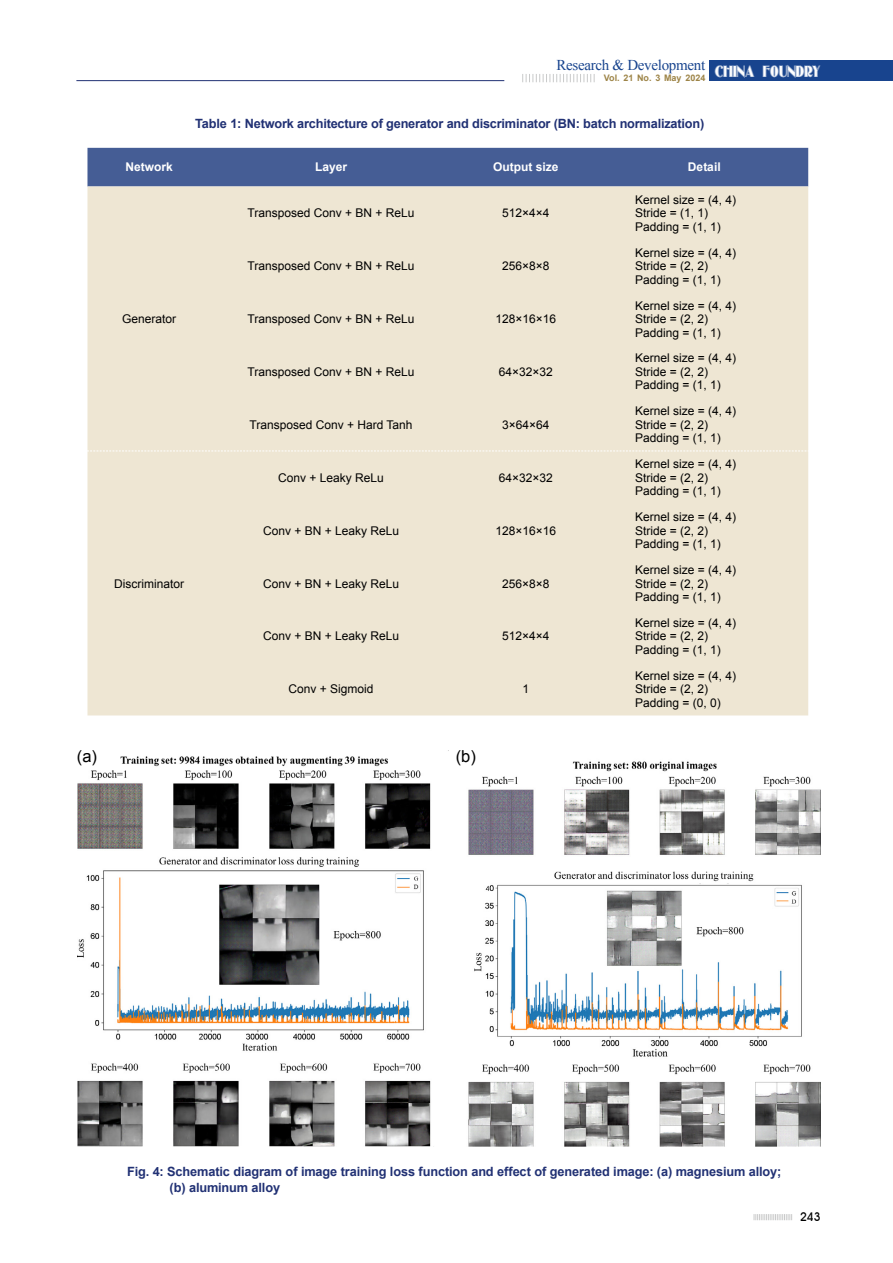
<style>
.page{position:relative;width:893px;height:1263px;background:#fff}
.page>*{position:absolute;margin:0;border:0;box-sizing:border-box;transform-origin:0 0}
.t1{font:16.5px "Arial";color:#000}
.t2{font:15.6px "Oldgate Lane Outline";color:#fff}
.t3{font:15px "Times New Roman";letter-spacing:-.02em;color:#18448e}
.t4{font:700 12.75px/16.4px "Arial";letter-spacing:-.015em;color:#213174}
.t5{font:12px/13.5px "Arial";color:#000}
.t6{font:700 12px "Arial";color:#fff}
.t7{font:500 12px "Avant Garde IT Cby BT";color:#000}
.t8{font:700 9px "Arial";color:#9d8447}
</style>
<div class="page">
<svg style="left:754px;top:1214px;width:38px;height:6px"></svg>
<div style="left:709px;top:60px;width:184px;height:21px;background:#18448e"></div>
<svg style="left:522px;top:74px;width:73px;height:8px"></svg>
<hr style="left:76px;top:80px;width:428px;height:1px;background:#213174">
<div style="left:87px;top:148px;width:721px;height:38px;background:#455d95"></div>
<div style="left:87px;top:186px;width:721px;height:529px;background:#eee6d3"></div>
<svg style="left:87px;top:451px;width:721px;height:1px"></svg>
<img style="left:78px;top:756px;width:742px;height:390px">
<div style="left:433px;top:750px;width:18px;height:407px;background:#fff"></div>
<p class="t3" style="left:556px;top:55px;width:150px">Research &amp; Development</p>
<p class="t8" style="left:604px;top:72px;width:103px">Vol. 21 No. 3 May 2024</p>
<h2 class="t2" style="left:715px;top:62px;width:107px">CHINA FOUNDRY</h2>
<p class="t4" style="left:195px;top:116px;width:511px">Table 1: Network architecture of generator and discriminator (BN: batch normalization)</p>
<p class="t6" style="left:125px;top:159px;width:49px">Network</p>
<p class="t6" style="left:315px;top:159px;width:34px">Layer</p>
<p class="t6" style="left:493px;top:159px;width:67px">Output size</p>
<p class="t6" style="left:688px;top:159px;width:34px">Detail</p>
<p class="t5" style="left:248px;top:206px;width:168px">Transposed Conv + BN + ReLu</p>
<p class="t5" style="left:502px;top:206px;width:49px">512×4×4</p>
<p class="t5" style="left:122px;top:312px;width:56px">Generator</p>
<p class="t5" style="left:114px;top:577px;width:71px">Discriminator</p>
<p class="t5" style="left:248px;top:259px;width:168px">Transposed Conv + BN + ReLu</p>
<p class="t5" style="left:502px;top:259px;width:49px">256×8×8</p>
<p class="t5" style="left:248px;top:312px;width:168px">Transposed Conv + BN + ReLu</p>
<p class="t5" style="left:495px;top:312px;width:62px">128×16×16</p>
<p class="t5" style="left:248px;top:365px;width:168px">Transposed Conv + BN + ReLu</p>
<p class="t5" style="left:499px;top:365px;width:56px">64×32×32</p>
<p class="t5" style="left:250px;top:418px;width:165px">Transposed Conv + Hard Tanh</p>
<p class="t5" style="left:502px;top:418px;width:49px">3×64×64</p>
<p class="t5" style="left:278px;top:471px;width:107px">Conv + Leaky ReLu</p>
<p class="t5" style="left:499px;top:471px;width:56px">64×32×32</p>
<p class="t5" style="left:263px;top:524px;width:138px">Conv + BN + Leaky ReLu</p>
<p class="t5" style="left:495px;top:524px;width:62px">128×16×16</p>
<p class="t5" style="left:263px;top:577px;width:138px">Conv + BN + Leaky ReLu</p>
<p class="t5" style="left:502px;top:577px;width:49px">256×8×8</p>
<p class="t5" style="left:263px;top:630px;width:138px">Conv + BN + Leaky ReLu</p>
<p class="t5" style="left:502px;top:630px;width:49px">512×4×4</p>
<p class="t5" style="left:289px;top:682px;width:87px">Conv + Sigmoid</p>
<p class="t5" style="left:523px;top:682px;width:8px">1</p>
<h1 class="t1" style="left:77px;top:746px;width:22px">(a)</h1>
<h1 class="t1" style="left:456px;top:746px;width:22px">(b)</h1>
<p class="t5" style="left:635px;top:193px;width:103px">Kernel size = (4, 4)<br>Stride = (1, 1)<br>Padding = (1, 1)</p>
<p class="t5" style="left:635px;top:246px;width:103px">Kernel size = (4, 4)<br>Stride = (2, 2)<br>Padding = (1, 1)</p>
<p class="t5" style="left:635px;top:299px;width:103px">Kernel size = (4, 4)<br>Stride = (2, 2)<br>Padding = (1, 1)</p>
<p class="t5" style="left:635px;top:352px;width:103px">Kernel size = (4, 4)<br>Stride = (2, 2)<br>Padding = (1, 1)</p>
<p class="t5" style="left:635px;top:404px;width:103px">Kernel size = (4, 4)<br>Stride = (2, 2)<br>Padding = (1, 1)</p>
<p class="t5" style="left:635px;top:457px;width:103px">Kernel size = (4, 4)<br>Stride = (2, 2)<br>Padding = (1, 1)</p>
<p class="t5" style="left:635px;top:510px;width:103px">Kernel size = (4, 4)<br>Stride = (2, 2)<br>Padding = (1, 1)</p>
<p class="t5" style="left:635px;top:563px;width:103px">Kernel size = (4, 4)<br>Stride = (2, 2)<br>Padding = (1, 1)</p>
<p class="t5" style="left:635px;top:616px;width:103px">Kernel size = (4, 4)<br>Stride = (2, 2)<br>Padding = (1, 1)</p>
<p class="t5" style="left:635px;top:669px;width:103px">Kernel size = (4, 4)<br>Stride = (2, 2)<br>Padding = (0, 0)</p>
<p class="t4" style="left:170px;top:1164px;width:613px;text-indent:-43px">Fig. 4: Schematic diagram of image training loss function and effect of generated image: (a) magnesium alloy; (b) aluminum alloy</p>
<p class="t7" style="left:800px;top:1209px;width:22px">243</p>
</div>
